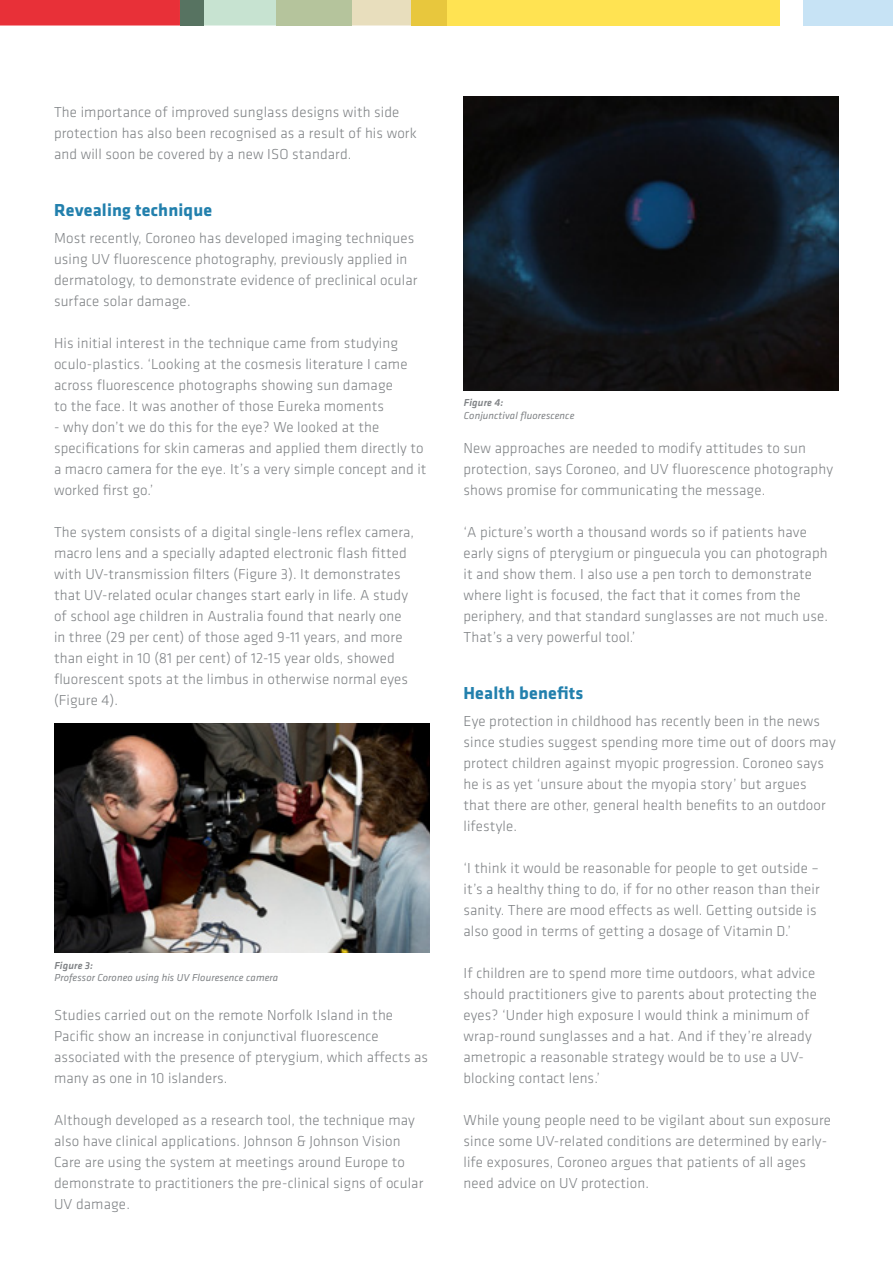
<style>
.page{position:relative;width:893px;height:1263px;background:#fff}
.page>*{position:absolute;margin:0;border:0;box-sizing:border-box;transform-origin:0 0}
.t1{font:700 18px "Klavika";letter-spacing:.01em;color:#2280ad}
.t2{font:300 15px/21px "Klavika";letter-spacing:.01em;color:#7f8285}
.t3{font:italic 10.5px/12.6px "Klavika";letter-spacing:.01em;color:#7f8285}
.s1{font-weight:500}
</style>
<div class="page">
<svg style="left:0;top:0;width:411px;height:26px;background:#d77c75"></svg>
<div style="left:276px;top:0;width:76px;height:26px;background:#b5c49c"></div>
<div style="left:447px;top:0;width:333px;height:26px;background:#ffe352"></div>
<div style="left:411px;top:0;width:36px;height:26px;background:#e8c73d"></div>
<div style="left:803px;top:0;width:90px;height:26px;background:#c7e3f5"></div>
<img style="left:54px;top:723px;width:375px;height:229px">
<img style="left:463px;top:96px;width:375px;height:294px">
<p class="t2" style="left:54px;top:102px;width:364px">The importance of improved sunglass designs with side protection has also been recognised as a result of his work and will soon be covered by a new ISO standard.</p>
<p class="t1" style="left:54px;top:200px;width:160px">Revealing technique</p>
<p class="t2" style="left:54px;top:228px;width:365px">Most recently, Coroneo has developed imaging techniques using UV fluorescence photography, previously applied in dermatology, to demonstrate evidence of preclinical ocular surface solar damage.</p>
<p class="t2" style="left:54px;top:333px;width:355px">His initial interest in the technique came from studying oculo-plastics. ‘Looking at the cosmesis literature I came across fluorescence photographs showing sun damage to the face. It was another of those Eureka moments</p>
<p class="t2" style="left:54px;top:417px;width:374px">- why don’t we do this for the eye? We looked at the specifications for skin cameras and applied them directly to a macro camera for the eye. It’s a very simple concept and it worked first go.’</p>
<p class="t2" style="left:54px;top:522px;width:362px">The system consists of a digital single-lens reflex camera, macro lens and a specially adapted electronic flash fitted with UV-transmission filters (Figure 3). It demonstrates that UV-related ocular changes start early in life. A study of school age children in Australia found that nearly one in three (29 per cent) of those aged 9-11 years, and more than eight in 10 (81 per cent) of 12-15 year olds, showed fluorescent spots at the limbus in otherwise normal eyes (Figure 4).</p>
<p class="t3" style="left:54px;top:959px;width:225px"><span class="s1">Figure 3:<br></span>Professor Coroneo using his UV Flouresence camera</p>
<p class="t2" style="left:54px;top:1005px;width:376px">Studies carried out on the remote Norfolk Island in the Pacific show an increase in conjunctival fluorescence associated with the presence of pterygium, which affects as many as one in 10 islanders.</p>
<p class="t2" style="left:54px;top:1110px;width:371px">Although developed as a research tool, the technique may also have clinical applications. Johnson &amp; Johnson Vision Care are using the system at meetings around Europe to demonstrate to practitioners the pre-clinical signs of ocular UV damage.</p>
<p class="t3" style="left:464px;top:397px;width:112px"><span class="s1">Figure 4:<br></span>Conjunctival fluorescence</p>
<p class="t2" style="left:463px;top:438px;width:371px">New approaches are needed to modify attitudes to sun protection, says Coroneo, and UV fluorescence photography shows promise for communicating the message.</p>
<p class="t2" style="left:463px;top:522px;width:366px">‘A picture’s worth a thousand words so if patients have early signs of pterygium or pinguecula you can photograph it and show them. I also use a pen torch to demonstrate where light is focused, the fact that it comes from the periphery, and that standard sunglasses are not much use.<br>That’s a very powerful tool.’</p>
<p class="t1" style="left:463px;top:683px;width:121px">Health benefits</p>
<p class="t2" style="left:463px;top:711px;width:374px">Eye protection in childhood has recently been in the news since studies suggest spending more time out of doors may protect children against myopic progression. Coroneo says he is as yet ‘unsure about the myopia story’ but argues that there are other, general health benefits to an outdoor lifestyle.</p>
<p class="t2" style="left:463px;top:858px;width:358px">‘I think it would be reasonable for people to get outside – it’s a healthy thing to do, if for no other reason than their sanity. There are mood effects as well. Getting outside is also good in terms of getting a dosage of Vitamin D.’</p>
<p class="t2" style="left:463px;top:963px;width:355px">If children are to spend more time outdoors, what advice should practitioners give to parents about protecting the eyes? ‘Under high exposure I would think a minimum of wrap-round sunglasses and a hat. And if they’re already ametropic a reasonable strategy would be to use a UV&shy;blocking contact lens.’</p>
<p class="t2" style="left:463px;top:1110px;width:369px">While young people need to be vigilant about sun exposure since some UV-related conditions are determined by early&shy;life exposures, Coroneo argues that patients of all ages need advice on UV protection.</p>
</div>
